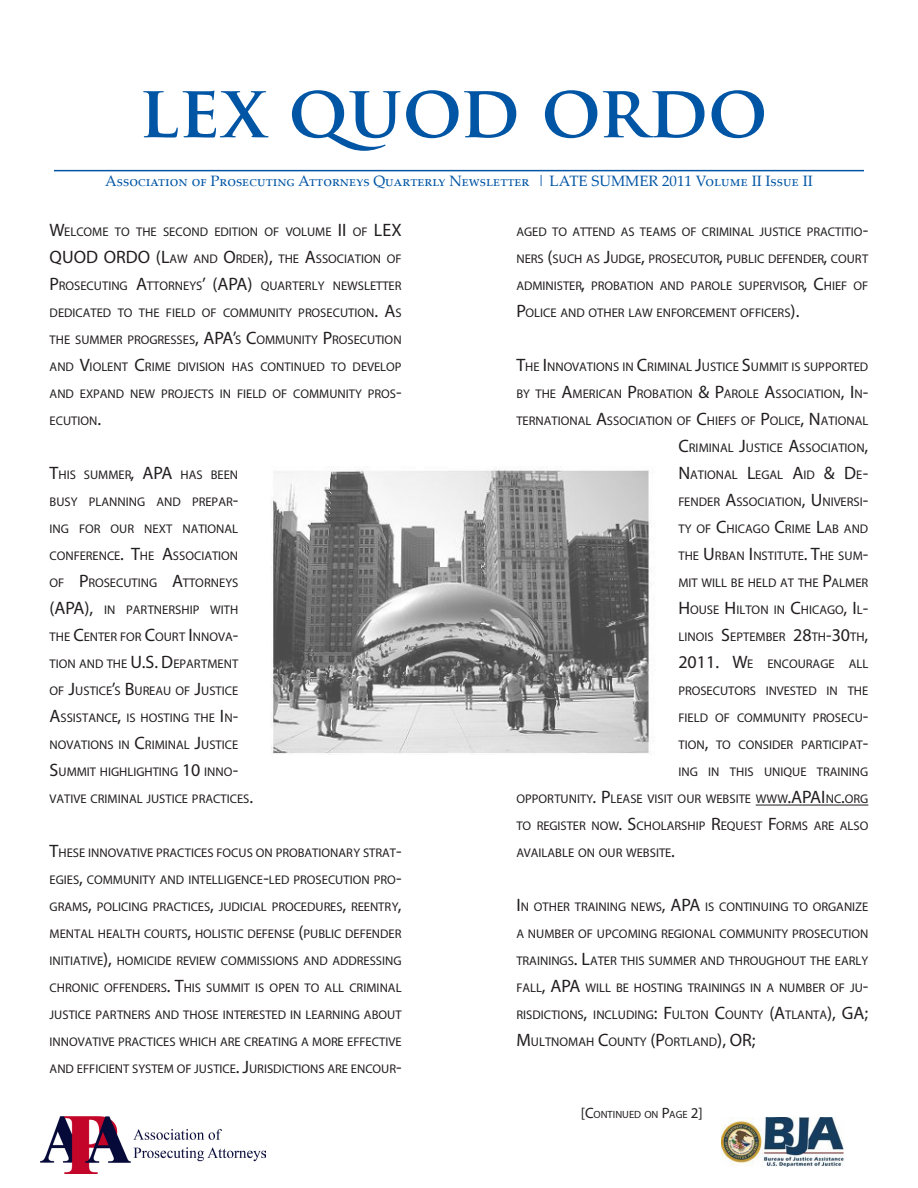
<style>
.page{position:relative;width:918px;height:1188px;background:#fff}
.page>*{position:absolute;margin:0;border:0;box-sizing:border-box;transform-origin:0 0}
.t1{font:700 72px "Trajan Pro";color:#0155a5}
.t2{font:18px "Myriad Pro";color:#231f20}
.t3{font:15px "Palatino Linotype";color:#0155a5}
.t4{font:12.6px/27px "Myriad Pro";color:#231f20;text-align:justify}
.t5{font:10.5px "Myriad Pro";color:#231f20}
.s1{font-size:18px}
.s2{font-size:15px}
</style>
<div class="page">
<img style="left:271px;top:469px;width:378px;height:285px">
<hr style="left:54px;top:170px;width:810px;height:1px;background:#0155a5">
<hr style="left:756px;top:805px;width:112px;height:1px;background:#231f20">
<img style="left:40px;top:1116px;width:226px;height:57px">
<img style="left:721px;top:1118px;width:123px;height:49px">
<p class="t1" style="left:139px;top:66px;width:630px">LEX QUOD ORDO</p>
<p class="t3" style="left:105px;top:170px;width:709px">Association of Prosecuting Attorneys Quarterly Newsletter |- LATE SUMMER 2011 Volume II Issue II</p>
<p class="t4" style="left:50px;top:218px;width:353px"><span class="s1">W</span>ELCOME TO THE SECOND EDITION OF VOLUME <span class="s1">II</span> OF <span class="s1">LEX</span></p>
<p class="t2" style="left:50px;top:246px;width:25px">QUOD</p>
<p class="t4" style="left:516px;top:218px;width:353px">AGED TO ATTEND AS TEAMS OF CRIMINAL JUSTICE PRACTITIO<span class="s1">-</span>NERS <span class="s1">(</span>SUCH AS <span class="s1">J</span>UDGE<span class="s1">,</span> PROSECUTOR<span class="s1">,</span> PUBLIC DEFENDER<span class="s1">,</span> COURT ADMINISTER<span class="s1">,</span> PROBATION AND PAROLE SUPERVISOR<span class="s1">, C</span>HIEF OF <span class="s1">P</span>OLICE AND OTHER LAW ENFORCEMENT OFFICERS<span class="s1">).</span></p>
<p class="t4" style="left:516px;top:353px;width:353px"><span class="s1">T</span>HE <span class="s1">I</span> NNOVATIONS IN <span class="s1">C</span>RIMINAL <span class="s1">J</span>USTICE <span class="s1">S</span>UMMIT IS SUPPORTED</p>
<p class="t4" style="left:516px;top:380px;width:353px">BY THE <span class="s1">A</span>MERICAN <span class="s1">P</span>ROBATION <span class="s1">&amp; P</span>AROLE <span class="s1">A</span>SSOCIATION<span class="s1">, I</span> N<span class="s1">-</span></p>
<p class="t4" style="left:516px;top:407px;width:353px">TERNATIONAL <span class="s1">A</span>SSOCIATION OF <span class="s1">C</span>HIEFS OF <span class="s1">P</span>OLICE<span class="s1">, N</span> ATIONAL</p>
<p class="t4" style="left:678px;top:434px;width:191px"><span class="s1">C</span>RIMINAL <span class="s1">J</span>USTICE <span class="s1">A</span>SSOCIATION<span class="s1">,</span></p>
<p class="t4" style="left:678px;top:461px;width:191px"><span class="s1">N</span>ATIONAL <span class="s1">L</span>EGAL <span class="s1">A</span>ID <span class="s1">&amp; D</span>E<span class="s1">-</span></p>
<p class="t4" style="left:678px;top:488px;width:191px">FENDER <span class="s1">A</span>SSOCIATION<span class="s1">, U</span> NIVERSI<span class="s1">-</span></p>
<p class="t4" style="left:678px;top:515px;width:191px">TY OF <span class="s1">C</span>HICAGO <span class="s1">C</span>RIME <span class="s1">L</span>AB AND</p>
<p class="t4" style="left:678px;top:542px;width:191px">THE <span class="s1">U</span> RBAN <span class="s1">I</span> NSTITUTE<span class="s1">. T</span>HE SUM<span class="s1">-</span></p>
<p class="t4" style="left:678px;top:569px;width:190px">MIT WILL BE HELD AT THE <span class="s1">P</span>ALMER</p>
<p class="t4" style="left:678px;top:596px;width:191px"><span class="s1">H</span>OUSE <span class="s1">H</span> ILTON IN <span class="s1">C</span>HICAGO<span class="s1">, I</span> L<span class="s1">-</span></p>
<p class="t4" style="left:678px;top:623px;width:191px">LINOIS <span class="s1">S</span>EPTEMBER <span class="s1">28</span>TH<span class="s1">-30</span>TH<span class="s1">,</span></p>
<p class="t4" style="left:678px;top:650px;width:191px"><span class="s1">2011. W</span>E ENCOURAGE ALL</p>
<p class="t4" style="left:678px;top:677px;width:191px">PROSECUTORS INVESTED IN THE</p>
<p class="t4" style="left:678px;top:704px;width:191px">FIELD OF COMMUNITY PROSECU<span class="s1">-</span></p>
<p class="t4" style="left:678px;top:731px;width:191px">TION<span class="s1">,</span> TO CONSIDER PARTICIPAT<span class="s1">-</span></p>
<p class="t4" style="left:678px;top:758px;width:191px">ING IN THIS UNIQUE TRAINING</p>
<p class="t4" style="left:516px;top:785px;width:353px">OPPORTUNITY<span class="s1">. P</span>LEASE VISIT OUR WEBSITE WWW<span class="s1">.APAI</span> NC<span class="s1">.</span>ORG</p>
<p class="t4" style="left:516px;top:812px;width:353px">TO REGISTER NOW<span class="s1">. S</span>CHOLARSHIP <span class="s1">R</span>EQUEST <span class="s1">F</span>ORMS ARE ALSO</p>
<p class="t4" style="left:516px;top:839px;width:160px">AVAILABLE ON OUR WEBSITE<span class="s1">.</span></p>
<p class="t4" style="left:50px;top:245px;width:353px;text-indent:54px"><span class="s1">ORDO (L</span>AW AND <span class="s1">O</span>RDER<span class="s1">),</span> THE <span class="s1">A</span>SSOCIATION OF <span class="s1">P</span>ROSECUTING <span class="s1">A</span>TTORNEYS<span class="s1">’ (APA)</span> QUARTERLY NEWSLETTER DEDICATED TO THE FIELD OF COMMUNITY PROSECUTION<span class="s1">. A</span>S THE SUMMER PROGRESSES<span class="s1">, APA’</span>S <span class="s1">C</span>OMMUNITY <span class="s1">P</span>ROSECUTION AND <span class="s1">V</span>IOLENT <span class="s1">C</span>RIME DIVISION HAS CONTINUED TO DEVELOP AND EXPAND NEW PROJECTS IN FIELD OF COMMUNITY PROS<span class="s1">-</span>ECUTION<span class="s1">.</span></p>
<p class="t4" style="left:50px;top:461px;width:205px;text-align:left"><span class="s1">T</span>HIS SUMMER<span class="s1">, APA</span> HAS BEEN<br>BUSY PLANNING AND PREPAR<span class="s1">-<br></span>ING FOR OUR NEXT NATIONAL<br>CONFERENCE<span class="s1">. T</span>HE <span class="s1">A</span>SSOCIATION<br>OF <span class="s1">P</span>ROSECUTING <span class="s1">A</span>TTORNEYS <span class="s1">(APA),</span> IN PARTNERSHIP WITH<br>THE <span class="s1">C</span>ENTER FOR <span class="s1">C</span>OURT <span class="s1">I</span> NNOVA<span class="s1">-<br></span>TION AND THE <span class="s1">U.S. D</span>EPARTMENT<br>OF <span class="s1">J</span>USTICE<span class="s1">’</span>S <span class="s1">B</span>UREAU OF <span class="s1">J</span>USTICE<br><span class="s1">A</span>SSISTANCE<span class="s1">,</span> IS HOSTING THE <span class="s1">I</span> N<span class="s1">-<br></span>NOVATIONS IN <span class="s1">C</span>RIMINAL <span class="s1">J</span>USTICE<br><span class="s1">S</span>UMMIT HIGHLIGHTING <span class="s1">10</span> INNO<span class="s1">-<br></span>VATIVE CRIMINAL JUSTICE PRACTICES<span class="s1">.</span></p>
<p class="t4" style="left:50px;top:839px;width:353px"><span class="s1">T</span>HESE INNOVATIVE PRACTICES FOCUS ON PROBATIONARY STRAT<span class="s1">-</span>EGIES<span class="s1">,</span> COMMUNITY AND INTELLIGENCE<span class="s1">-</span>LED PROSECUTION PRO<span class="s1">-</span>GRAMS<span class="s1">,</span> POLICING PRACTICES<span class="s1">,</span> JUDICIAL PROCEDURES<span class="s1">,</span> REENTRY<span class="s1">, </span>MENTAL HEALTH COURTS<span class="s1">,</span> HOLISTIC DEFENSE <span class="s1">(</span>PUBLIC DEFENDER INITIATIVE<span class="s1">),</span> HOMICIDE REVIEW COMMISSIONS AND ADDRESSING CHRONIC OFFENDERS<span class="s1">. T</span>HIS SUMMIT IS OPEN TO ALL CRIMINAL JUSTICE PARTNERS AND THOSE INTERESTED IN LEARNING ABOUT INNOVATIVE PRACTICES WHICH ARE CREATING A MORE EFFECTIVE AND EFFICIENT SYSTEM OF JUSTICE<span class="s1">. J</span>URISDICTIONS ARE ENCOUR<span class="s1">-</span></p>
<p class="t4" style="left:516px;top:893px;width:353px"><span class="s1">I</span> N OTHER TRAINING NEWS<span class="s1">, APA</span> IS CONTINUING TO ORGANIZE A NUMBER OF UPCOMING REGIONAL COMMUNITY PROSECUTION TRAININGS<span class="s1">. L</span>ATER THIS SUMMER AND THROUGHOUT THE EARLY FALL<span class="s1">, APA</span> WILL BE HOSTING TRAININGS IN A NUMBER OF JU<span class="s1">-</span>RISDICTIONS<span class="s1">,</span> INCLUDING<span class="s1">: F</span>ULTON <span class="s1">C</span>OUNTY <span class="s1">(A</span>TLANTA<span class="s1">), GA; M</span> ULTNOMAH <span class="s1">C</span>OUNTY <span class="s1">(P</span>ORTLAND<span class="s1">), OR;</span></p>
<p class="t5" style="left:581px;top:1108px;width:123px"><span class="s2">[C</span>ONTINUED ON <span class="s2">P</span>AGE <span class="s2">2]</span></p>
</div>
